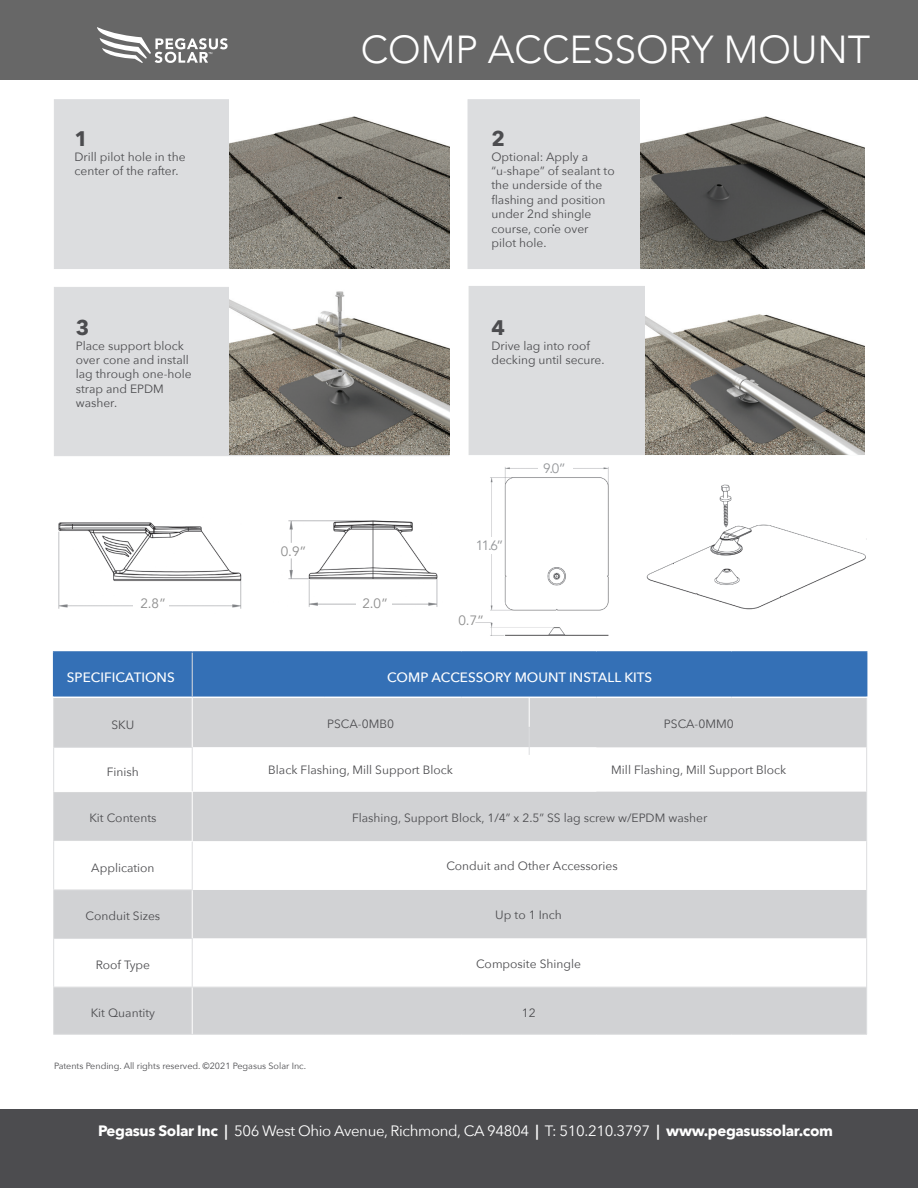
<style>
.page{position:relative;width:918px;height:1188px;background:#fff}
.page>*{position:absolute;margin:0;border:0;box-sizing:border-box;transform-origin:0 0}
.t1{font:300 39px "Avenir";color:#fff}
.t2{font:700 21px "Avenir Next";color:#4c4c4f}
.t3{font:15px "Avenir Next";letter-spacing:-.025em;color:#fff}
.t4{font:500 13.5px "Avenir Next";color:#fff}
.t5{font:13.5px "Avenir";color:#8d8d8d}
.t6{font:13.5px "Avenir";color:#939598}
.t7{font:500 12.75px "Avenir";color:#4c4c4f}
.t8{font:12px/14.4px "Avenir Next";color:#4c4c4f}
.t9{font:9px "Avenir Next";color:#4c4c4f}
.s1{font-weight:700}
.s2{font-weight:600}
</style>
<div class="page">
<div style="left:54px;top:653px;width:812px;height:44px;background:#3470b6"></div>
<svg style="left:54px;top:698px;width:812px;height:336px;background:#d5d6d8"></svg>
<svg style="left:54px;top:841px;width:812px;height:146px"></svg>
<hr style="left:53px;top:651px;width:139px;height:2px;background:#3470b6">
<hr style="left:192px;top:651px;width:133px;height:2px;background:#3470b6">
<hr style="left:325px;top:651px;width:136px;height:2px;background:#3470b6">
<hr style="left:461px;top:651px;width:135px;height:2px;background:#3470b6">
<hr style="left:596px;top:651px;width:136px;height:2px;background:#3470b6">
<hr style="left:732px;top:651px;width:135px;height:2px;background:#3470b6">
<hr style="left:53px;top:653px;width:1px;height:44px;background:#3470b6">
<hr style="left:866px;top:653px;width:1px;height:44px;background:#3470b6">
<hr style="left:53px;top:747px;width:140px;height:1px;background:#dcdddf">
<hr style="left:53px;top:890px;width:140px;height:1px;background:#dcdddf">
<hr style="left:53px;top:938px;width:140px;height:1px;background:#dcdddf">
<hr style="left:53px;top:987px;width:139px;height:1px;background:#dcdddf">
<hr style="left:192px;top:987px;width:133px;height:1px;background:#dcdddf">
<hr style="left:325px;top:987px;width:136px;height:1px;background:#dcdddf">
<hr style="left:461px;top:987px;width:135px;height:1px;background:#dcdddf">
<hr style="left:596px;top:987px;width:136px;height:1px;background:#dcdddf">
<hr style="left:732px;top:987px;width:134px;height:1px;background:#dcdddf">
<hr style="left:53px;top:1034px;width:139px;height:1px;background:#dcdddf">
<hr style="left:192px;top:1034px;width:133px;height:1px;background:#dcdddf">
<hr style="left:325px;top:1034px;width:136px;height:1px;background:#dcdddf">
<hr style="left:461px;top:1034px;width:135px;height:1px;background:#dcdddf">
<hr style="left:596px;top:1034px;width:136px;height:1px;background:#dcdddf">
<hr style="left:732px;top:1034px;width:135px;height:1px;background:#dcdddf">
<hr style="left:54px;top:841px;width:139px;height:1px;background:#fff">
<hr style="left:866px;top:698px;width:1px;height:49px;background:#dcdddf">
<hr style="left:866px;top:792px;width:1px;height:49px;background:#dcdddf">
<hr style="left:866px;top:841px;width:1px;height:49px;background:#dcdddf">
<hr style="left:866px;top:890px;width:1px;height:49px;background:#dcdddf">
<hr style="left:866px;top:939px;width:1px;height:48px;background:#dcdddf">
<hr style="left:866px;top:987px;width:1px;height:47px;background:#dcdddf">
<hr style="left:192px;top:653px;width:1px;height:44px;background:#dcdddf">
<hr style="left:53px;top:698px;width:1px;height:49px;background:#dcdddf">
<hr style="left:53px;top:748px;width:1px;height:44px;background:#dcdddf">
<hr style="left:53px;top:792px;width:1px;height:49px;background:#dcdddf">
<hr style="left:53px;top:841px;width:1px;height:49px;background:#dcdddf">
<hr style="left:192px;top:842px;width:1px;height:48px;background:#dcdddf">
<hr style="left:53px;top:890px;width:1px;height:48px;background:#dcdddf">
<hr style="left:53px;top:939px;width:1px;height:48px;background:#dcdddf">
<hr style="left:192px;top:939px;width:1px;height:48px;background:#dcdddf">
<hr style="left:53px;top:987px;width:1px;height:47px;background:#dcdddf">
<hr style="left:192px;top:698px;width:1px;height:49px;background:#fff">
<hr style="left:192px;top:792px;width:1px;height:49px;background:#fff">
<hr style="left:192px;top:890px;width:1px;height:48px;background:#fff">
<hr style="left:192px;top:987px;width:1px;height:47px;background:#fff">
<hr style="left:866px;top:747px;width:1px;height:45px;background:#dcdddf">
<hr style="left:529px;top:697px;width:1px;height:30px;background:#fff">
<svg style="left:54px;top:727px;width:542px;height:65px"></svg>
<div style="left:0;top:1109px;width:918px;height:79px;background:#4c4c4f"></div>
<div style="left:468px;top:99px;width:395px;height:170px;background:#dcdddf"></div>
<div style="left:54px;top:287px;width:395px;height:169px;background:#dcdddf"></div>
<div style="left:469px;top:286px;width:394px;height:169px;background:#dcdddf"></div>
<div style="left:54px;top:99px;width:395px;height:170px;background:#dcdddf"></div>
<img style="left:229px;top:287px;width:220px;height:168px">
<img style="left:641px;top:99px;width:223px;height:170px">
<img style="left:646px;top:286px;width:218px;height:169px">
<img style="left:229px;top:99px;width:220px;height:170px">
<div style="left:0;top:0;width:918px;height:80px;background:#676767"></div>
<svg style="left:97px;top:27px;width:131px;height:36px"></svg>
<img style="left:647px;top:485px;width:219px;height:125px">
<img style="left:58px;top:522px;width:184px;height:87px">
<div style="left:134px;top:588px;width:35px;height:22px;background:#fff"></div>
<img style="left:288px;top:520px;width:150px;height:87px">
<div style="left:275px;top:543px;width:34px;height:15px;background:#fff"></div>
<div style="left:357px;top:588px;width:35px;height:22px;background:#fff"></div>
<img style="left:475px;top:467px;width:134px;height:169px">
<div style="left:538px;top:458px;width:34px;height:16px;background:#fff"></div>
<div style="left:475px;top:537px;width:28px;height:17px;background:#fff"></div>
<div style="left:475px;top:613px;width:17px;height:9px;background:#fff"></div>
<h2 class="t2" style="left:75px;top:121px;width:15px">1</h2>
<p class="t8" style="left:75px;top:149px;width:113px">Drill pilot hole in the center of the rafter.</p>
<h2 class="t2" style="left:76px;top:310px;width:15px">3</h2>
<p class="t8" style="left:76px;top:338px;width:118px">Place support block over cone and install lag through one-hole strap and EPDM washer.</p>
<p class="t5" style="left:140px;top:595px;width:27px">2.8”</p>
<p class="t5" style="left:281px;top:544px;width:27px">0.9”</p>
<h1 class="t1" style="left:361px;top:26px;width:511px">COMP ACCESSORY MOUNT</h1>
<h2 class="t2" style="left:491px;top:121px;width:15px">2</h2>
<p class="t8" style="left:491px;top:149px;width:125px">Optional: Apply a “u-shape” of sealant to the underside of the flashing and position under 2nd shingle course, cone over pilot hole.</p>
<p class="t7" style="left:552px;top:211px;width:5px">.</p>
<h2 class="t2" style="left:491px;top:310px;width:15px">4</h2>
<p class="t8" style="left:491px;top:338px;width:115px">Drive lag into roof decking until secure.</p>
<p class="t5" style="left:362px;top:595px;width:27px">2.0”</p>
<p class="t6" style="left:476px;top:537px;width:29px">11.6”</p>
<p class="t5" style="left:458px;top:613px;width:27px">0.7”</p>
<p class="t6" style="left:543px;top:460px;width:24px">9.0”</p>
<p class="t4" style="left:67px;top:666px;width:109px">SPECIFICATIONS</p>
<p class="t4" style="left:387px;top:666px;width:267px">COMP ACCESSORY MOUNT INSTALL KITS</p>
<p class="t8" style="left:327px;top:716px;width:68px">PSCA-0MB0</p>
<p class="t8" style="left:664px;top:716px;width:71px">PSCA-0MM0</p>
<p class="t8" style="left:112px;top:717px;width:24px">SKU</p>
<p class="t8" style="left:107px;top:764px;width:33px">Finish</p>
<p class="t8" style="left:89px;top:811px;width:69px">Kit Contents</p>
<p class="t8" style="left:91px;top:860px;width:65px">Application</p>
<p class="t8" style="left:86px;top:908px;width:76px">Conduit Sizes</p>
<p class="t8" style="left:96px;top:957px;width:56px">Roof Type</p>
<p class="t8" style="left:91px;top:1005px;width:66px">Kit Quantity</p>
<p class="t8" style="left:522px;top:1005px;width:15px">12</p>
<p class="t8" style="left:268px;top:762px;width:186px">Black Flashing, Mill Support Block</p>
<p class="t8" style="left:611px;top:762px;width:177px">Mill Flashing, Mill Support Block</p>
<p class="t8" style="left:352px;top:810px;width:357px">Flashing, Support Block, 1/4” x 2.5” SS lag screw w/EPDM washer</p>
<p class="t8" style="left:446px;top:858px;width:173px">Conduit and Other Accessories</p>
<p class="t8" style="left:495px;top:907px;width:68px">Up to 1 Inch</p>
<p class="t8" style="left:476px;top:956px;width:106px">Composite Shingle</p>
<p class="t9" style="left:54px;top:1058px;width:254px">Patents Pending. All rights reserved. ©2021 Pegasus Solar Inc.</p>
<p class="t3" style="left:98px;top:1118px;width:736px"><span class="s1">Pegasus Solar Inc</span> <span class="s2">|</span> 506 West Ohio Avenue, Richmond, CA 94804 <span class="s2">|</span> T: 510.210.3797 <span class="s2">|</span> <span class="s1">www.pegasussolar.com</span></p>
</div>
